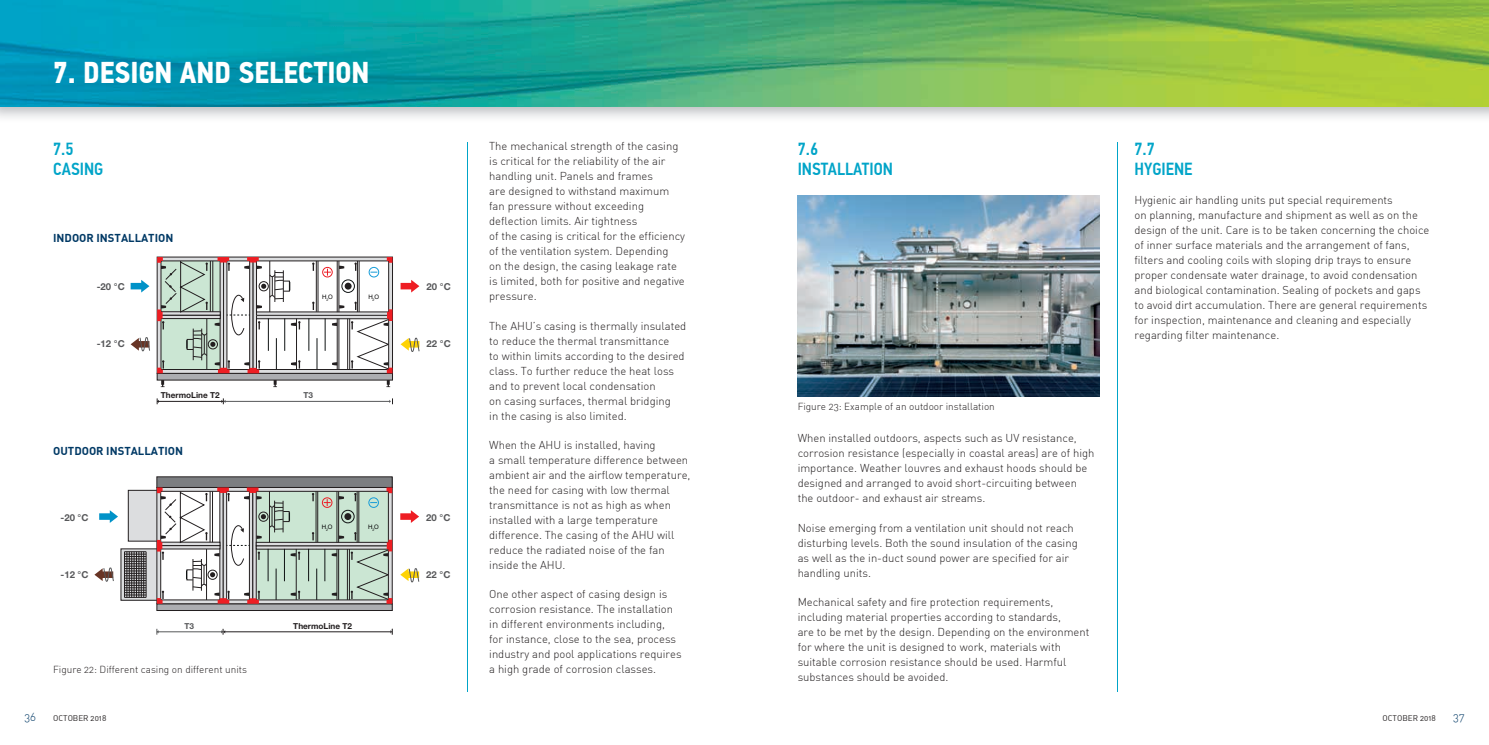
<style>
.page{position:relative;width:1489px;height:745px;background:#fff}
.page>*{position:absolute;margin:0;border:0;box-sizing:border-box;transform-origin:0 0}
.t1{font:700 30px "PF Din Text Cond Pro";color:#fff}
.t2{font:500 17.5px/20px "PF Din Text Cond Pro";color:#00a4c8}
.t3{font:300 11.25px/15px "DIN Alternate";color:#231f20}
.t4{font:700 11.25px "DIN Alternate";color:#003965}
.t5{font:300 11.25px "DIN Alternate";color:#003965}
.t6{font:300 10px "DIN Alternate";color:#231f20}
.t7{font:700 9.5px "Helvetica Neue LT Pro";color:#57585a}
.t8{font:700 8.25px "Helvetica Neue LT Pro";color:#231f20}
.t9{font:700 8.25px "Helvetica Neue LT Pro";color:#57585a}
.t10{font:8.12px "DIN Alternate";color:#231f20}
.t11{font:6.12px "Helvetica Neue LT Pro";color:#000001}
</style>
<div class="page">
<img style="left:0;top:106px;width:1488px;height:12px">
<img style="left:0;top:0;width:1488px;height:106px">
<div style="left:157px;top:373px;width:235px;height:7px;background:#acadb1"></div>
<div style="left:157px;top:373px;width:235px;height:7px;border:1px solid #231f20"></div>
<hr style="left:157px;top:401px;width:66px;height:1px;background:#231f20">
<hr style="left:224px;top:401px;width:166px;height:1px;background:#57585a">
<svg style="left:221px;top:398px;width:4px;height:6px"></svg>
<svg style="left:131px;top:280px;width:18px;height:12px"></svg>
<svg style="left:400px;top:280px;width:19px;height:12px"></svg>
<svg style="left:400px;top:337px;width:19px;height:15px"></svg>
<svg style="left:131px;top:337px;width:19px;height:15px"></svg>
<svg style="left:161px;top:380px;width:3px;height:7px"></svg>
<svg style="left:273px;top:380px;width:4px;height:7px"></svg>
<svg style="left:386px;top:380px;width:4px;height:7px"></svg>
<svg style="left:157px;top:257px;width:235px;height:116px"></svg>
<div style="left:121px;top:548px;width:38px;height:52px;background:linear-gradient(to bottom,#dcdddf,#dcdddf)"></div>
<div style="left:128px;top:490px;width:31px;height:50px;background:#dcdddf"></div>
<div style="left:128px;top:490px;width:31px;height:51px;border:1px solid #231f20"></div>
<div style="left:157px;top:476px;width:235px;height:11px;background:#7c7e81"></div>
<div style="left:157px;top:603px;width:235px;height:7px;background:#acadb1"></div>
<div style="left:157px;top:603px;width:235px;height:7px;border:1px solid #231f20"></div>
<hr style="left:157px;top:631px;width:66px;height:1px;background:#57585a">
<hr style="left:223px;top:631px;width:168px;height:1px;background:#231f20">
<svg style="left:390px;top:628px;width:3px;height:6px"></svg>
<svg style="left:221px;top:628px;width:4px;height:6px"></svg>
<svg style="left:99px;top:510px;width:19px;height:12px"></svg>
<svg style="left:400px;top:510px;width:19px;height:12px"></svg>
<svg style="left:400px;top:568px;width:19px;height:15px"></svg>
<svg style="left:94px;top:567px;width:20px;height:15px"></svg>
<svg style="left:157px;top:487px;width:235px;height:116px"></svg>
<hr style="left:146px;top:551px;width:1px;height:46px;background:#231f20">
<svg style="left:124px;top:551px;width:22px;height:46px"></svg>
<hr style="left:467px;top:142px;width:1px;height:549px;background:#00a4c8">
<img style="left:797px;top:195px;width:301px;height:201px">
<hr style="left:1116px;top:142px;width:1px;height:549px;background:#00a4c8">
<h1 class="t1" style="left:53px;top:54px;width:318px">7. DESIGN AND SELECTION</h1>
<p class="t3" style="left:489px;top:138px;width:197px">The mechanical strength of the casing is critical for the reliability of the air handling unit. Panels and frames<br>are designed to withstand maximum fan pressure without exceeding deflection limits. Air tightness<br>of the casing is critical for the efficiency of the ventilation system. Depending<br>on the design, the casing leakage rate is limited, both for positive and negative pressure.</p>
<p class="t3" style="left:489px;top:317px;width:198px">The AHU’s casing is thermally insulated to reduce the thermal transmittance<br>to within limits according to the desired class. To further reduce the heat loss and to prevent local condensation<br>on casing surfaces, thermal bridging<br>in the casing is also limited.</p>
<p class="t3" style="left:489px;top:437px;width:203px">When the AHU is installed, having<br>a small temperature difference between ambient air and the airflow temperature, the need for casing with low thermal transmittance is not as high as when installed with a large temperature difference. The casing of the AHU will reduce the radiated noise of the fan inside the AHU.</p>
<p class="t3" style="left:489px;top:586px;width:194px">One other aspect of casing design is corrosion resistance. The installation in different environments including, for instance, close to the sea, process industry and pool applications requires</p>
<h2 class="t2" style="left:53px;top:139px;width:52px">7.5<br>CASING</h2>
<h2 class="t2" style="left:797px;top:139px;width:97px">7.6<br>INSTALLATION</h2>
<p class="t4" style="left:53px;top:230px;width:122px">INDOOR INSTALLATION</p>
<p class="t7" style="left:97px;top:281px;width:30px">-20 °C</p>
<p class="t7" style="left:426px;top:281px;width:26px">20 °C</p>
<p class="t11" style="left:322px;top:292px;width:12px">H O<sub>2</sub></p>
<p class="t11" style="left:368px;top:293px;width:12px">H O<sub>2</sub></p>
<p class="t7" style="left:97px;top:338px;width:30px">-12 °C</p>
<p class="t7" style="left:426px;top:338px;width:26px">22 °C</p>
<p class="t8" style="left:161px;top:390px;width:60px">ThermoLine T2</p>
<p class="t9" style="left:303px;top:390px;width:11px">T3</p>
<p class="t6" style="left:797px;top:400px;width:199px">Figure 23: Example of an outdoor installation</p>
<p class="t3" style="left:797px;top:430px;width:298px">When installed outdoors, aspects such as UV resistance, corrosion resistance (especially in coastal areas) are of high importance. Weather louvres and exhaust hoods should be designed and arranged to avoid short-circuiting between the outdoor- and exhaust air streams.</p>
<p class="t3" style="left:797px;top:519px;width:281px">Noise emerging from a ventilation unit should not reach disturbing levels. Both the sound insulation of the casing as well as the in-duct sound power are specified for air handling units.</p>
<p class="t3" style="left:797px;top:593px;width:293px">Mechanical safety and fire protection requirements, including material properties according to standards,<br>are to be met by the design. Depending on the environment for where the unit is designed to work, materials with suitable corrosion resistance should be used. Harmful substances should be avoided.</p>
<p class="t4" style="left:53px;top:443px;width:131px">OUTDOOR INSTALLATION</p>
<p class="t7" style="left:60px;top:511px;width:30px">-20 °C</p>
<p class="t7" style="left:426px;top:511px;width:26px">20 °C</p>
<p class="t11" style="left:322px;top:523px;width:12px">H O<sub>2</sub></p>
<p class="t11" style="left:368px;top:523px;width:12px">H O<sub>2</sub></p>
<p class="t7" style="left:60px;top:568px;width:30px">-12 °C</p>
<p class="t7" style="left:426px;top:568px;width:26px">22 °C</p>
<p class="t9" style="left:184px;top:620px;width:11px">T3</p>
<p class="t8" style="left:293px;top:620px;width:60px">ThermoLine T2</p>
<p class="t6" style="left:53px;top:663px;width:195px">Figure 22: Different casing on different units</p>
<p class="t3" style="left:489px;top:661px;width:168px">a high grade of corrosion classes.</p>
<h2 class="t2" style="left:1134px;top:139px;width:60px">7.7<br>HYGIENE</h2>
<p class="t3" style="left:1134px;top:192px;width:296px">Hygienic air handling units put special requirements<br>on planning, manufacture and shipment as well as on the design of the unit. Care is to be taken concerning the choice of inner surface materials and the arrangement of fans, filters and cooling coils with sloping drip trays to ensure proper condensate water drainage, to avoid condensation and biological contamination. Sealing of pockets and gaps to avoid dirt accumulation. There are general requirements for inspection, maintenance and cleaning and especially regarding filter maintenance.</p>
<p class="t5" style="left:24px;top:709px;width:13px">36</p>
<p class="t10" style="left:53px;top:712px;width:55px">OCTOBER 2018</p>
<p class="t10" style="left:1382px;top:712px;width:55px">OCTOBER 2018</p>
<p class="t5" style="left:1452px;top:709px;width:13px">37</p>
</div>
